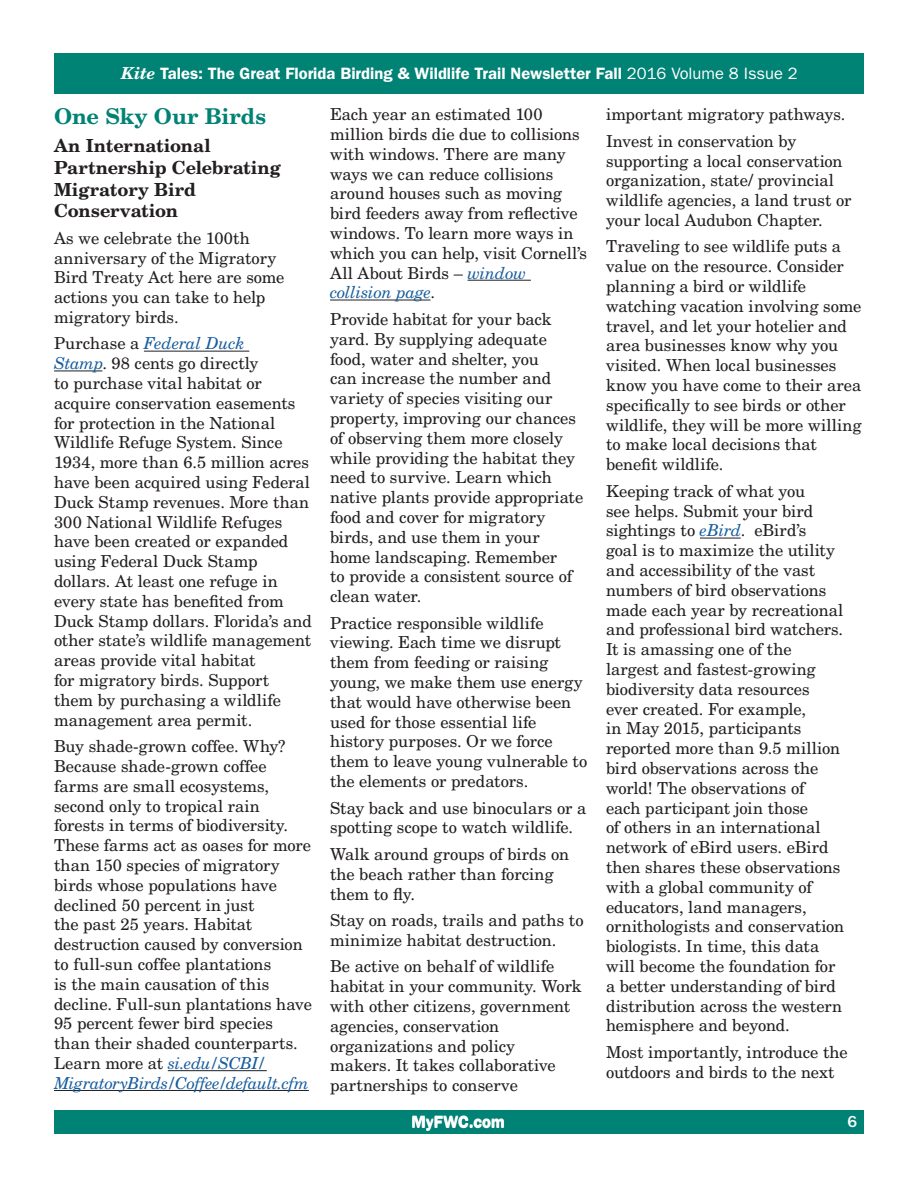
<style>
.page{position:relative;width:918px;height:1188px;background:#fff}
.page>*{position:absolute;margin:0;border:0;box-sizing:border-box;transform-origin:0 0}
.body{font:700 21.75px "New Century Schlbk LT Std";color:#008275}
.subhead{font:700 18px/21.6px "New Century Schlbk LT Std";letter-spacing:-.005em;color:#231f20}
.body-2{font:16.5px/19.8px "New Century Schlbk LT Std";color:#231f20}
.t1{font:600 16.5px "ITC Franklin Gothic Std";color:#fff}
.t2{font:500 16.5px "ITC Franklin Gothic Std";color:#fff}
.s1{font-family:"New Century Schlbk LT Std";font-weight:700;font-style:italic}
.s2{font-weight:400}
.s3{font-style:italic;color:#175d9e}
</style>
<div class="page">
<div style="left:54px;top:53px;width:810px;height:40px;background:#008275"></div>
<div style="left:54px;top:1110px;width:810px;height:23px;background:#008275"></div>
<hr style="left:144px;top:351px;width:105px;height:1px;background:#231f20">
<hr style="left:54px;top:371px;width:48px;height:1px;background:#231f20">
<hr style="left:168px;top:1070px;width:99px;height:1px;background:#231f20">
<hr style="left:54px;top:1090px;width:255px;height:1px;background:#231f20">
<hr style="left:468px;top:280px;width:63px;height:1px;background:#231f20">
<hr style="left:330px;top:300px;width:101px;height:1px;background:#231f20">
<hr style="left:700px;top:538px;width:41px;height:1px;background:#231f20">
<p class="t1" style="left:121px;top:64px;width:678px"><span class="s1">Kite</span> Tales: The Great Florida Birding &amp; Wildlife Trail Newsletter Fall <span class="s2">2016 Volume 8 Issue 2</span></p>
<p class="body" style="left:54px;top:103px;width:214px">One Sky Our Birds</p>
<p class="subhead" style="left:54px;top:135px;width:228px">An International<br>Partnership Celebrating<br>Migratory Bird<br>Conservation</p>
<p class="body-2" style="left:54px;top:228px;width:232px">As we celebrate the 100th anniversary of the Migratory<br>Bird Treaty Act here are some actions you can take to help migratory birds.</p>
<p class="body-2" style="left:54px;top:334px;width:259px">Purchase a <span class="s3">Federal Duck<br>Stamp</span>. 98 cents go directly<br>to purchase vital habitat or acquire conservation easements for protection in the National<br>Wildlife Refuge System. Since<br>1934, more than 6.5 million acres have been acquired using Federal<br>Duck Stamp revenues. More than<br>300 National Wildlife Refuges have been created or expanded using Federal Duck Stamp dollars. At least one refuge in every state has benefited from<br>Duck Stamp dollars. Florida’s and other state’s wildlife management areas provide vital habitat<br>for migratory birds. Support them by purchasing a wildlife management area permit.</p>
<p class="body-2" style="left:54px;top:736px;width:260px">Buy shade-grown coffee. Why?<br>Because shade-grown coffee farms are small ecosystems, second only to tropical rain forests in terms of biodiversity.<br>These farms act as oases for more than 150 species of migratory birds whose populations have declined 50 percent in just<br>the past 25 years. Habitat destruction caused by conversion to full-sun coffee plantations<br>is the main causation of this decline. Full-sun plantations have<br>95 percent fewer bird species than their shaded counterparts.<br>Learn more at <span class="s3">si.edu/SCBI/<br>MigratoryBirds/Coffee/default.cfm</span></p>
<p class="body-2" style="left:330px;top:104px;width:259px">Each year an estimated 100 million birds die due to collisions with windows. There are many ways we can reduce collisions around houses such as moving bird feeders away from reflective windows. To learn more ways in which you can help, visit Cornell’s<br>All About Birds – <span class="s3">window collision page</span>.</p>
<p class="body-2" style="left:330px;top:309px;width:255px">Provide habitat for your back yard. By supplying adequate food, water and shelter, you<br>can increase the number and variety of species visiting our property, improving our chances of observing them more closely while providing the habitat they need to survive. Learn which native plants provide appropriate food and cover for migratory birds, and use them in your home landscaping. Remember<br>to provide a consistent source of clean water.</p>
<p class="body-2" style="left:330px;top:613px;width:259px">Practice responsible wildlife viewing. Each time we disrupt them from feeding or raising young, we make them use energy that would have otherwise been used for those essential life history purposes. Or we force them to leave young vulnerable to the elements or predators.</p>
<p class="body-2" style="left:330px;top:798px;width:258px">Stay back and use binoculars or a spotting scope to watch wildlife.</p>
<p class="body-2" style="left:330px;top:844px;width:241px">Walk around groups of birds on the beach rather than forcing them to fly.</p>
<p class="body-2" style="left:330px;top:910px;width:255px">Stay on roads, trails and paths to minimize habitat destruction.</p>
<p class="body-2" style="left:330px;top:957px;width:253px">Be active on behalf of wildlife habitat in your community. Work with other citizens, government agencies, conservation organizations and policy<br>makers. It takes collaborative partnerships to conserve</p>
<p class="body-2" style="left:606px;top:104px;width:241px">important migratory pathways.</p>
<p class="body-2" style="left:606px;top:131px;width:247px">Invest in conservation by supporting a local conservation organization, state/ provincial wildlife agencies, a land trust or your local Audubon Chapter.</p>
<p class="body-2" style="left:606px;top:237px;width:257px">Traveling to see wildlife puts a value on the resource. Consider planning a bird or wildlife watching vacation involving some travel, and let your hotelier and area businesses know why you visited. When local businesses know you have come to their area specifically to see birds or other wildlife, they will be more willing to make local decisions that benefit wildlife.</p>
<p class="body-2" style="left:606px;top:481px;width:240px">Keeping track of what you<br>see helps. Submit your bird sightings to <span class="s3">eBird</span>. eBird’s<br>goal is to maximize the utility and accessibility of the vast numbers of bird observations made each year by recreational and professional bird watchers.<br>It is amassing one of the largest and fastest-growing biodiversity data resources ever created. For example,<br>in May 2015, participants reported more than 9.5 million bird observations across the world! The observations of<br>each participant join those<br>of others in an international network of eBird users. eBird then shares these observations with a global community of educators, land managers, ornithologists and conservation biologists. In time, this data will become the foundation for a better understanding of bird distribution across the western hemisphere and beyond.</p>
<p class="body-2" style="left:606px;top:1042px;width:243px">Most importantly, introduce the outdoors and birds to the next</p>
<p class="t1" style="left:411px;top:1112px;width:95px">MyFWC.com</p>
<p class="t2" style="left:848px;top:1113px;width:11px">6</p>
</div>
